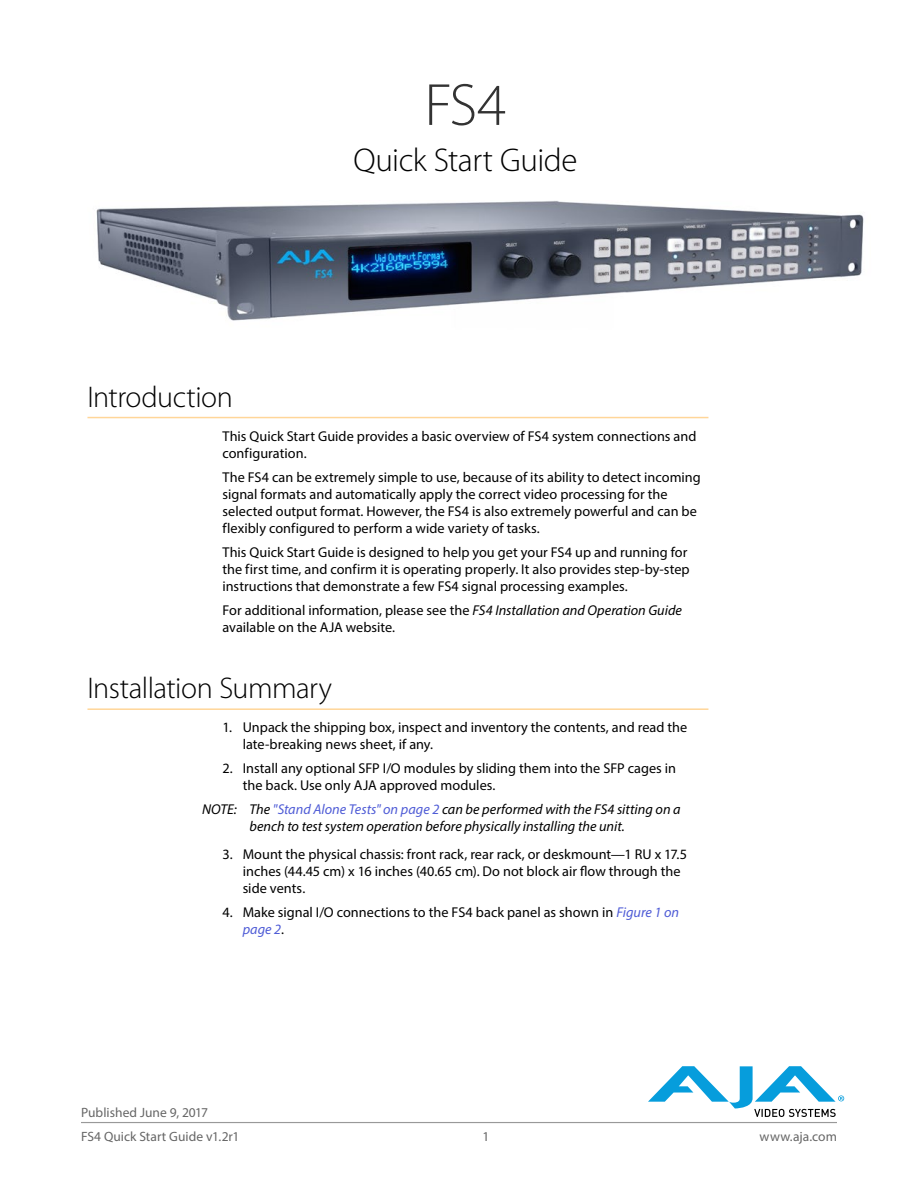
<style>
.page{position:relative;width:918px;height:1188px;background:#fff}
.page>*{position:absolute;margin:0;border:0;box-sizing:border-box;transform-origin:0 0}
.TitleProdBig{font:300 60px "Myriad Pro";color:#333}
.TitleProdSmall{font:300 33px "Myriad Pro";letter-spacing:-.015em;color:#000}
._1Head{font:300 30px "Myriad Pro";letter-spacing:-.015em;color:#000}
.Body{font:14.25px/17.1px "Myriad Pro";color:#000}
.NOTE{font:italic 14.25px/17.1px "Myriad Pro";color:#000;text-align:center}
.FooterNoLine{font:13.5px "Myriad Pro";color:#666}
.s1{font-style:italic}
.s2{color:#4f5cd6}
.s3{font-style:italic;color:#4f5cd6}
</style>
<div class="page">
<hr style="left:81px;top:1122px;width:756px;height:1px;background:#999">
<hr style="left:87px;top:417px;width:621px;height:1px;background:#ffd699">
<hr style="left:87px;top:708px;width:621px;height:2px;background:#ffd699">
<img style="left:96px;top:200px;width:768px;height:121px">
<svg style="left:648px;top:1066px;width:196px;height:51px"></svg>
<p class="TitleProdBig" style="left:424px;top:72px;width:84px">FS4</p>
<p class="TitleProdSmall" style="left:354px;top:142px;width:225px">Quick Start Guide</p>
<p class="_1Head" style="left:87px;top:380px;width:147px">Introduction</p>
<p class="Body" style="left:222px;top:427px;width:475px">This Quick Start Guide provides a basic overview of FS4 system connections and configuration.</p>
<p class="Body" style="left:222px;top:468px;width:480px">The FS4 can be extremely simple to use, because of its ability to detect incoming signal formats and automatically apply the correct video processing for the selected output format. However, the FS4 is also extremely powerful and can be flexibly configured to perform a wide variety of tasks.</p>
<p class="Body" style="left:222px;top:543px;width:469px">This Quick Start Guide is designed to help you get your FS4 up and running for the first time, and confirm it is operating properly. It also provides step-by-step instructions that demonstrate a few FS4 signal processing examples.</p>
<p class="Body" style="left:222px;top:601px;width:461px">For additional information, please see the <span class="s1">FS4 Installation and Operation Guide </span>available on the AJA website.</p>
<p class="_1Head" style="left:87px;top:672px;width:246px">Installation Summary</p>
<p class="Body" style="left:243px;top:719px;width:446px;text-indent:-20px">1. Unpack the shipping box, inspect and inventory the contents, and read the late-breaking news sheet, if any.</p>
<p class="Body" style="left:243px;top:760px;width:435px;text-indent:-20px">2. Install any optional SFP I/O modules by sliding them into the SFP cages in the back. Use only AJA approved modules.</p>
<p class="NOTE" style="left:202px;top:801px;width:480px">NOTE: The <span class="s2">"Stand Alone Tests" on page 2</span> can be performed with the FS4 sitting on a bench to test system operation before physically installing the unit.</p>
<p class="Body" style="left:243px;top:845px;width:446px;text-indent:-20px">3. Mount the physical chassis: front rack, rear rack, or deskmount—1 RU x 17.5 inches (44.45 cm) x 16 inches (40.65 cm). Do not block air flow through the side vents.</p>
<p class="Body" style="left:243px;top:903px;width:438px;text-indent:-20px">4. Make signal I/O connections to the FS4 back panel as shown in <span class="s3">Figure 1 on page 2</span>.</p>
<p class="FooterNoLine" style="left:81px;top:1104px;width:129px">Published June 9, 2017</p>
<p class="FooterNoLine" style="left:81px;top:1128px;width:160px">FS4 Quick Start Guide v1.2r1</p>
<p class="FooterNoLine" style="left:483px;top:1128px;width:8px">1</p>
<p class="FooterNoLine" style="left:760px;top:1128px;width:79px">www.aja.com</p>
</div>
